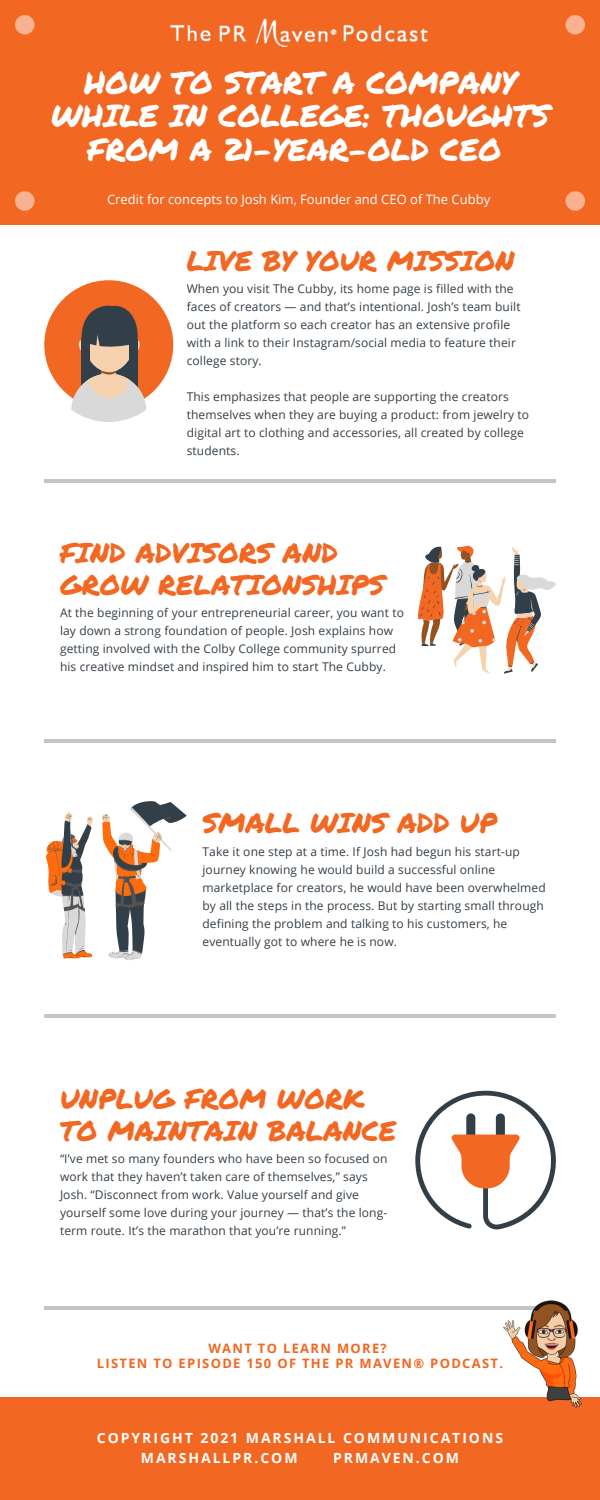
<style>
.page{position:relative;width:600px;height:1500px;background:#fff}
.page>*{position:absolute;margin:0;border:0;box-sizing:border-box;transform-origin:0 0}
.t1{font:31px/33.8px "Permanent Marker";color:#fff;text-align:center}
.t2{font:27.8px/31.5px "Permanent Marker";color:#f26722}
.t3{font:700 14px "Open Sans";letter-spacing:.14em;color:#fff}
.t4{font:700 13px "Open Sans";letter-spacing:.1em;color:#f26722}
.t5{font:13px "Open Sans";color:#fff}
.t6{font:700 13px "Open Sans";letter-spacing:.1em;color:#fff}
.t7{font:12px/18px "Open Sans";letter-spacing:.01em;color:#333f48}
</style>
<div class="page">
<div style="left:0;top:0;width:600px;height:225px;background:#f26722"></div>
<div style="left:15px;top:15px;width:19px;height:19px;background:#f8b28f;border-radius:50%"></div>
<div style="left:566px;top:15px;width:19px;height:19px;background:#f8b28f;border-radius:50%"></div>
<div style="left:566px;top:191px;width:19px;height:20px;background:#f8b28f;border-radius:50%"></div>
<div style="left:15px;top:191px;width:19px;height:20px;background:#f8b28f;border-radius:50%"></div>
<hr style="left:44px;top:479px;width:512px;height:4px;background:#c3c6c9">
<hr style="left:44px;top:740px;width:512px;height:3px;background:#333f48">
<hr style="left:44px;top:1014px;width:512px;height:4px;background:#c3c6c9">
<hr style="left:44px;top:1306px;width:512px;height:3px;background:#333f48">
<img style="left:170px;top:18px;width:258px;height:28px">
<div style="left:0;top:1397px;width:600px;height:103px;background:#f26722"></div>
<img style="left:498px;top:1300px;width:84px;height:108px">
<svg style="left:417px;top:545px;width:139px;height:129px"></svg>
<div style="left:44px;top:280px;width:129px;height:129px;background:#f26722;border-radius:50%"></div>
<svg style="left:71px;top:305px;width:75px;height:117px"></svg>
<div style="left:81px;top:339px;width:9px;height:38px;background:#333f48"></div>
<div style="left:129px;top:339px;width:9px;height:38px;background:#333f48"></div>
<svg style="left:46px;top:801px;width:141px;height:159px"></svg>
<svg style="left:415px;top:1091px;width:141px;height:138px"></svg>
<p class="t1" style="left:51px;top:64px;width:500px">HOW TO START A COMPANY<br>WHILE IN COLLEGE: THOUGHTS<br>FROM A 21-YEAR-OLD CEO</p>
<p class="t5" style="left:107px;top:190px;width:385px">Credit for concepts to Josh Kim, Founder and CEO of The Cubby</p>
<p class="t2" style="left:187px;top:244px;width:329px">LIVE BY YOUR MISSION</p>
<p class="t7" style="left:187px;top:279px;width:335px">When you visit The Cubby, its home page is filled with the faces of creators — and that’s intentional. Josh’s team built out the platform so each creator has an extensive profile with a link to their Instagram/social media to feature their college story.</p>
<p class="t7" style="left:187px;top:387px;width:344px">This emphasizes that people are supporting the creators themselves when they are buying a product: from jewelry to digital art to clothing and accessories, all created by college students.</p>
<p class="t2" style="left:60px;top:537px;width:326px">FIND ADVISORS AND<br>GROW RELATIONSHIPS</p>
<p class="t7" style="left:60px;top:604px;width:345px">At the beginning of your entrepreneurial career, you want to lay down a strong foundation of people. Josh explains how getting involved with the Colby College community spurred his creative mindset and inspired him to start The Cubby.</p>
<p class="t2" style="left:202px;top:807px;width:296px">SMALL WINS ADD UP</p>
<p class="t7" style="left:202px;top:842px;width:345px">Take it one step at a time. If Josh had begun his start-up journey knowing he would build a successful online marketplace for creators, he would have been overwhelmed by all the steps in the process. But by starting small through defining the problem and talking to his customers, he eventually got to where he is now.</p>
<p class="t2" style="left:60px;top:1082px;width:338px">UNPLUG FROM WORK<br>TO MAINTAIN BALANCE</p>
<p class="t7" style="left:60px;top:1150px;width:329px">“I’ve met so many founders who have been so focused on work that they haven’t taken care of themselves,” says Josh. “Disconnect from work. Value yourself and give yourself some love during your journey — that’s the long&shy;term route. It’s the marathon that you’re running.”</p>
<p class="t4" style="left:208px;top:1339px;width:180px">WANT TO LEARN MORE?</p>
<p class="t4" style="left:97px;top:1354px;width:408px">LISTEN TO EPISODE 150 OF THE PR MAVEN® PODCAST.</p>
<p class="t3" style="left:97px;top:1428px;width:408px">COPYRIGHT 2021 MARSHALL COMMUNICATIONS</p>
<p class="t3" style="left:141px;top:1448px;width:158px">MARSHALLPR.COM</p>
<p class="t3" style="left:333px;top:1448px;width:128px">PRMAVEN.COM</p>
<p class="t6" style="left:244px;top:1430px;width:113px">PRMAVEN.COM</p>
</div>
